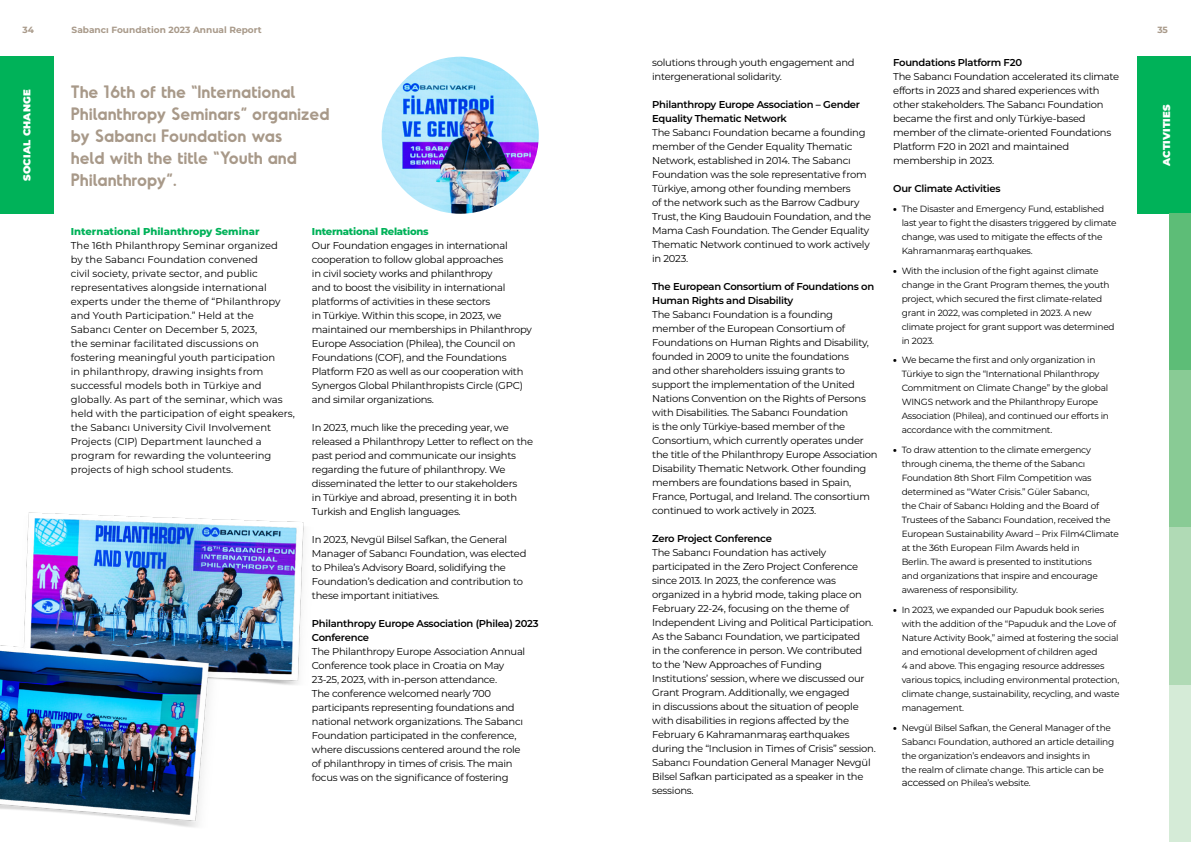
<style>
.page{position:relative;width:1191px;height:842px;background:#fff}
.page>*{position:absolute;margin:0;border:0;box-sizing:border-box;transform-origin:0 0}
.t1{font:600 17px/22px "Odudo Soft";color:#a89989}
.t2{font:10px/14px "Montserrat";letter-spacing:-.025em;color:#000}
.t3{font:10px/14px "Montserrat";color:#000}
.t4{font:600 10px/14px "Montserrat";letter-spacing:-.025em;color:#000}
.t5{font:800 10px "Montserrat";color:#00b259}
.t6{font:900 10px "Montserrat";letter-spacing:.02em;color:#fff}
.t7{font:800 10px "Montserrat";letter-spacing:-.025em;color:#00b259}
.t8{font:9px/14px "Montserrat";letter-spacing:-.025em;color:#000}
.t9{font:700 9px "Montserrat";color:#a89989}
.s1{font-weight:900}
.s2{font-size:10px}
</style>
<div class="page">
<div style="left:1137px;top:57px;width:54px;height:157px;background:#00b259"></div>
<div style="left:0;top:57px;width:54px;height:157px;background:#00b259"></div>
<div style="left:1169px;top:214px;width:22px;height:157px;background:#5dbd77"></div>
<div style="left:1169px;top:371px;width:22px;height:157px;background:#89cb95"></div>
<div style="left:1169px;top:528px;width:22px;height:157px;background:#b0dab5"></div>
<div style="left:1169px;top:685px;width:22px;height:157px;background:#d5ebd7"></div>
<img style="left:382px;top:57px;width:157px;height:157px;border-radius:79px">
<img style="left:0;top:512px;width:304px;height:315px">
<p class="t9" style="left:23px;top:23px;width:13px">34</p>
<p class="t9" style="left:72px;top:23px;width:192px">Sabancı Foundation 2023 Annual Report</p>
<p class="t9" style="left:1157px;top:23px;width:12px">35</p>
<p class="t6" style="left:19px;top:181px;width:93px;rotate:-90deg">SOCIAL CHANGE</p>
<h1 class="t1" style="left:71px;top:80px;width:260px">The 16th of the “International<br>Philanthropy Seminars” organized by Sabancı Foundation was<br>held with the title “Youth and<br>Philanthropy”.</h1>
<p class="t5" style="left:71px;top:224px;width:190px">International Philanthropy Seminar</p>
<p class="t3" style="left:71px;top:238px;width:225px">The 16th Philanthropy Seminar organized<br>by the Sabancı Foundation convened<br>civil society, private sector, and public representatives alongside international experts under the theme of “Philanthropy and Youth Participation.” Held at the Sabancı Center on December 5, 2023,<br>the seminar facilitated discussions on fostering meaningful youth participation<br>in philanthropy, drawing insights from successful models both in Türkiye and globally. As part of the seminar, which was held with the participation of eight speakers, the Sabancı University Civil Involvement Projects (CIP) Department launched a program for rewarding the volunteering projects of high school students.</p>
<p class="t7" style="left:312px;top:224px;width:118px">International Relations</p>
<p class="t2" style="left:312px;top:238px;width:222px">Our Foundation engages in international cooperation to follow global approaches<br>in civil society works and philanthropy<br>and to boost the visibility in international platforms of activities in these sectors<br>in Türkiye. Within this scope, in 2023, we maintained our memberships in Philanthropy Europe Association (Philea), the Council on Foundations (COF), and the Foundations Platform F20 as well as our cooperation with Synergos Global Philanthropists Circle (GPC) and similar organizations.</p>
<p class="t2" style="left:312px;top:420px;width:223px">In 2023, much like the preceding year, we released a Philanthropy Letter to reflect on the past period and communicate our insights regarding the future of philanthropy. We disseminated the letter to our stakeholders<br>in Türkiye and abroad, presenting it in both Turkish and English languages.</p>
<p class="t2" style="left:312px;top:532px;width:216px">In 2023, Nevgül Bilsel Safkan, the General Manager of Sabancı Foundation, was elected to Philea’s Advisory Board, solidifying the Foundation’s dedication and contribution to these important initiatives.</p>
<p class="t4" style="left:312px;top:616px;width:228px">Philanthropy Europe Association (Philea) 2023<br>Conference</p>
<p class="t2" style="left:312px;top:644px;width:215px">The Philanthropy Europe Association Annual Conference took place in Croatia on May 23-25, 2023, with in-person attendance.<br>The conference welcomed nearly 700 participants representing foundations and national network organizations. The Sabancı Foundation participated in the conference, where discussions centered around the role of philanthropy in times of crisis. The main focus was on the significance of fostering</p>
<p class="t2" style="left:652px;top:55px;width:204px">solutions through youth engagement and intergenerational solidarity.</p>
<p class="t4" style="left:652px;top:97px;width:209px">Philanthropy Europe Association – Gender<br>Equality Thematic Network</p>
<p class="t2" style="left:652px;top:125px;width:221px">The Sabancı Foundation became a founding member of the Gender Equality Thematic Network, established in 2014. The Sabancı Foundation was the sole representative from Türkiye, among other founding members<br>of the network such as the Barrow Cadbury Trust, the King Baudouin Foundation, and the Mama Cash Foundation. The Gender Equality Thematic Network continued to work actively in 2023.</p>
<p class="t4" style="left:652px;top:279px;width:223px">The European Consortium of Foundations on<br>Human Rights and Disability</p>
<p class="t2" style="left:652px;top:307px;width:227px">The Sabancı Foundation is a founding member of the European Consortium of Foundations on Human Rights and Disability, founded in 2009 to unite the foundations<br>and other shareholders issuing grants to support the implementation of the United Nations Convention on the Rights of Persons with Disabilities. The Sabancı Foundation<br>is the only Türkiye-based member of the Consortium, which currently operates under the title of the Philanthropy Europe Association Disability Thematic Network. Other founding members are foundations based in Spain, France, Portugal, and Ireland. The consortium continued to work actively in 2023.</p>
<p class="t4" style="left:652px;top:531px;width:121px">Zero Project Conference</p>
<p class="t2" style="left:652px;top:545px;width:225px">The Sabancı Foundation has actively participated in the Zero Project Conference since 2013. In 2023, the conference was organized in a hybrid mode, taking place on February 22-24, focusing on the theme of Independent Living and Political Participation.<br>As the Sabancı Foundation, we participated<br>in the conference in person. We contributed<br>to the ’New Approaches of Funding Institutions’ session, where we discussed our Grant Program. Additionally, we engaged<br>in discussions about the situation of people with disabilities in regions affected by the February 6 Kahramanmaraş earthquakes during the “Inclusion in Times of Crisis” session.<br>Sabancı Foundation General Manager Nevgül Bilsel Safkan participated as a speaker in the sessions.</p>
<p class="t4" style="left:893px;top:55px;width:130px">Foundations Platform F20</p>
<p class="t2" style="left:893px;top:69px;width:227px">The Sabancı Foundation accelerated its climate efforts in 2023 and shared experiences with other stakeholders. The Sabancı Foundation became the first and only Türkiye-based member of the climate-oriented Foundations Platform F20 in 2021 and maintained membership in 2023.</p>
<p class="t4" style="left:893px;top:181px;width:109px">Our Climate Activities</p>
<p class="t8" style="left:901px;top:202px;width:216px;text-indent:-9px"><span class="s1">•</span> The Disaster and Emergency Fund, established last year to fight the disasters triggered by climate change, was used to mitigate the effects of the Kahramanmaraş earthquakes.</p>
<p class="t8" style="left:901px;top:263px;width:214px;text-indent:-9px"><span class="s1">•</span> With the inclusion of the fight against climate change in the Grant Program themes, the youth project, which secured the first climate-related grant in 2022, was completed in 2023. A new climate project for grant support was determined in 2023.</p>
<p class="t8" style="left:901px;top:353px;width:209px;text-indent:-9px"><span class="s1">•</span> We became the first and only organization in Türkiye to sign the “International Philanthropy Commitment on Climate Change” by the global WINGS network and the Philanthropy Europe Association (Philea), and continued our efforts in accordance with the commitment.</p>
<p class="t8" style="left:901px;top:443px;width:219px;text-indent:-9px"><span class="s1">•</span> To draw attention to the climate emergency through cinema, the theme of the Sabancı Foundation 8th Short Film Competition was determined as “Water Crisis.” Güler Sabancı,<br>the Chair of Sabancı Holding and the Board of Trustees of the Sabancı Foundation, received the European Sustainability Award – Prix Film4Climate at the 36th European Film Awards held in<br>Berlin. The award is presented to institutions<br>and organizations that inspire and encourage awareness of responsibility.</p>
<p class="t8" style="left:901px;top:602px;width:219px;text-indent:-9px"><span class="s1">•</span> In 2023, we expanded our Papuduk book series with the addition of the “Papuduk and the Love of Nature Activity Book,” aimed at fostering the social and emotional development of children aged<br>4 and above. This engaging resource addresses various topics, including environmental protection, climate change, sustainability, recycling, and waste management.</p>
<p class="t8" style="left:901px;top:720px;width:214px;text-indent:-9px"><span class="s1">•</span> Nevgül Bilsel Safkan, the General Manager of the Sabancı Foundation, authored an article detailing the organization’s endeavors and insights in<br>the realm of climate change. This article can be <span class="s2">accessed</span> on Philea’s website.</p>
<p class="t6" style="left:1159px;top:166px;width:63px;rotate:-90deg">ACTIVITIES</p>
</div>
